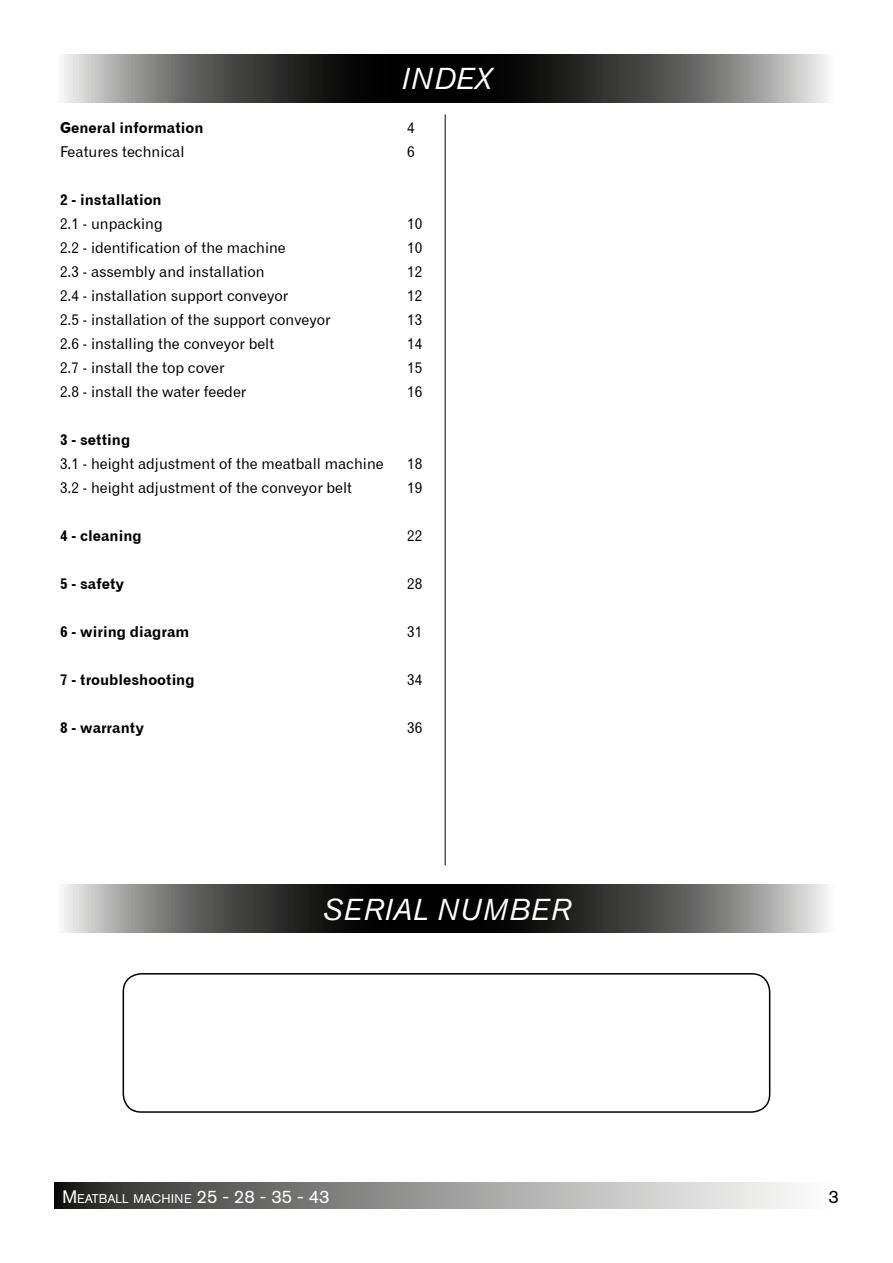
<style>
.page{position:relative;width:893px;height:1263px;background:#fff}
.page>*{position:absolute;margin:0;border:0;box-sizing:border-box;transform-origin:0 0}
.t1{font:italic 30px "Akzidenz Grotesk BQ";letter-spacing:.04em;color:#fff}
.t2{font:18px "Akzidenz Grotesk BQ";color:#000}
.t3{font:15px/24px "Gothic 720 BT Roman B";color:#000}
.t4{font:15px "Gothic 720 BT Bold B";color:#000}
.t5{font:12.6px "Akzidenz Grotesk BQ";color:#fff}
.s1{font-size:18px}
</style>
<div class="page">
<svg style="left:54px;top:1182px;width:739px;height:27px;background:#929292"></svg>
<svg style="left:64px;top:884px;width:763px;height:49px;background:#4f4f4e"></svg>
<div style="left:123px;top:973px;width:647px;height:140px;border:2px solid #000;border-radius:18px"></div>
<svg style="left:64px;top:54px;width:763px;height:48px;background:#4f4f4e"></svg>
<hr style="left:445px;top:114px;width:1px;height:751px;background:#000">
<p class="t4" style="left:60px;top:118px;width:145px">General information</p>
<p class="t3" style="left:60px;top:139px;width:126px">Features technical</p>
<p class="t4" style="left:60px;top:190px;width:103px">2 - installation</p>
<p class="t3" style="left:60px;top:211px;width:272px">2.1 - unpacking<br>2.2 - identification of the machine<br>2.3 - assembly and installation<br>2.4 - installation support conveyor<br>2.5 - installation of the support conveyor<br>2.6 - installing the conveyor belt<br>2.7 - install the top cover<br>2.8 - install the water feeder</p>
<p class="t4" style="left:60px;top:430px;width:72px">3 - setting</p>
<p class="t3" style="left:60px;top:451px;width:325px">3.1 - height adjustment of the meatball machine<br>3.2 - height adjustment of the conveyor belt</p>
<p class="t4" style="left:60px;top:526px;width:83px">4 - cleaning</p>
<p class="t4" style="left:60px;top:574px;width:66px">5 - safety</p>
<p class="t4" style="left:60px;top:622px;width:131px">6 - wiring diagram</p>
<p class="t4" style="left:60px;top:670px;width:136px">7 - troubleshooting</p>
<p class="t4" style="left:60px;top:718px;width:86px">8 - warranty</p>
<h1 class="t1" style="left:401px;top:61px;width:92px">INDEX</h1>
<p class="t3" style="left:407px;top:115px;width:9px">4<br>6</p>
<p class="t3" style="left:407px;top:211px;width:17px;text-align:justify">10<br>10<br>12<br>12<br>13<br>14<br>15<br>16</p>
<p class="t3" style="left:407px;top:451px;width:17px">18<br>19</p>
<p class="t3" style="left:407px;top:523px;width:17px">22</p>
<p class="t3" style="left:407px;top:571px;width:17px">28</p>
<p class="t3" style="left:407px;top:619px;width:17px">31</p>
<p class="t3" style="left:407px;top:667px;width:17px">34</p>
<p class="t3" style="left:407px;top:715px;width:17px">36</p>
<h1 class="t1" style="left:322px;top:891px;width:250px">SERIAL NUMBER</h1>
<p class="t5" style="left:63px;top:1191px;width:269px"><span class="s1">M</span>EATBALL MACHINE <span class="s1">25 - 28 - 35 - 43</span></p>
<p class="t2" style="left:828px;top:1185px;width:12px">3</p>
</div>
